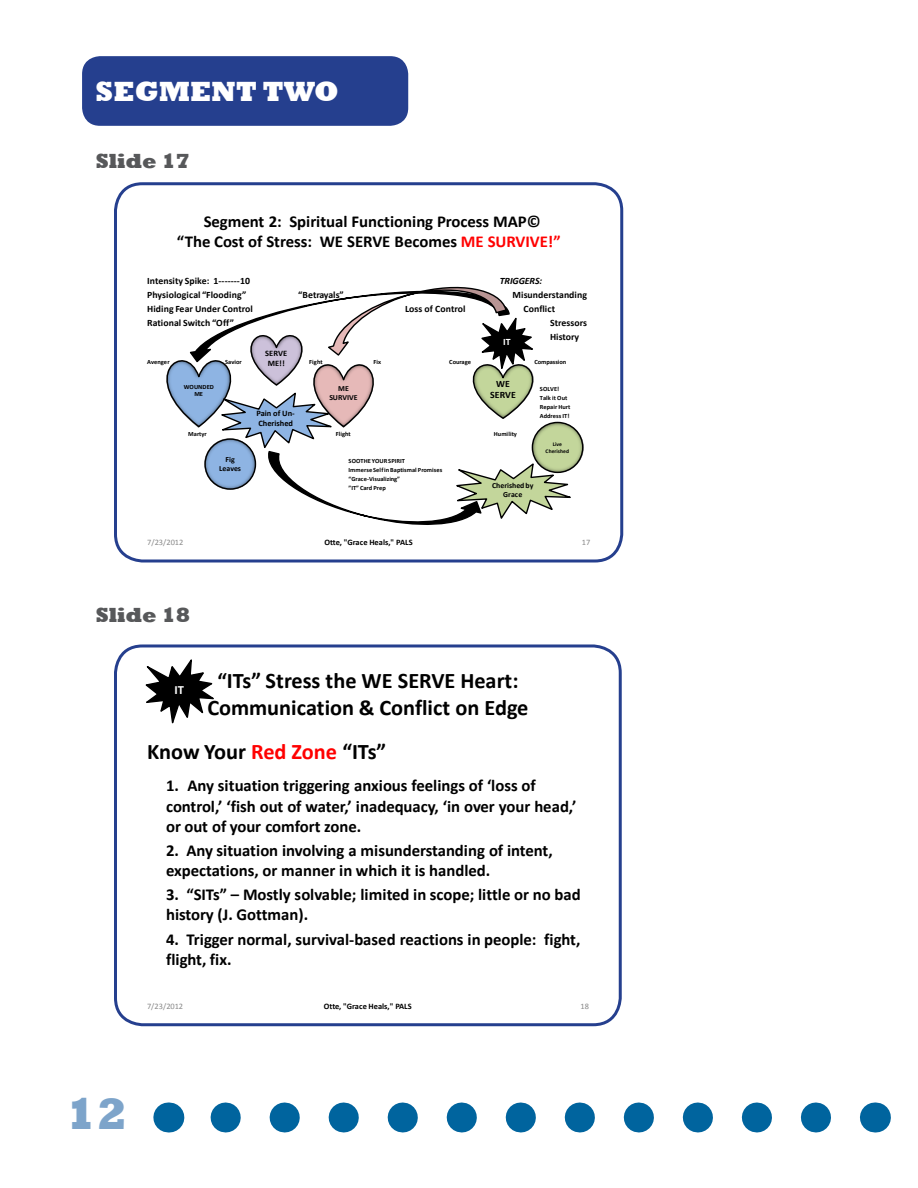
<style>
.page{position:relative;width:918px;height:1188px;background:#fff}
.page>*{position:absolute;margin:0;border:0;box-sizing:border-box;transform-origin:0 0}
.t1{font:800 45px "Rockwell";color:#7da4ca}
.t2{font:800 28.5px "Rockwell";color:#fff}
.t3{font:700 22.35px/26.7px "Calibri";color:#000;text-align:center}
.Subhead_Rockwell_gra{font:800 21px "Rockwell";letter-spacing:-.01em;color:#57585a}
.t4{font:700 16.65px/20.1px "Calibri";letter-spacing:-.005em;color:#000}
.t5{font:700 12.6px "Calibri";color:#fff}
.t6{font:700 9.75px/13.8px "Calibri";letter-spacing:.005em;color:#000}
.t7{font:italic 700 9.75px "Calibri";letter-spacing:-.01em;color:#000}
.t8{font:700 9.75px "Calibri";color:#fff}
.t9{font:700 8.4px "Calibri";letter-spacing:-.005em;color:#000}
.t10{font:8.4px "Calibri";letter-spacing:-.005em;color:#898989}
.t11{font:700 8.25px/10.1px "Calibri";letter-spacing:-.005em;color:#000}
.t12{font:8.25px "Calibri";letter-spacing:-.005em;color:#898989}
.t13{font:700 7.8px/9.1px "Calibri";color:#000;text-align:center}
.t14{font:700 6.45px/9px "Calibri";color:#000}
.t15{font:700 5.55px/6.6px "Calibri";color:#000;text-align:center}
.s1{color:#f00}
.s2{font-size:21.75px}
</style>
<div class="page">
<svg style="left:210px;top:1102px;width:606px;height:30px"></svg>
<hr style="left:875px;top:1102px;width:1px;height:30px;background:#00649e">
<hr style="left:168px;top:1102px;width:1px;height:30px;background:#00649e">
<svg style="left:166px;top:286px;width:418px;height:239px"></svg>
<div style="left:114px;top:182px;width:509px;height:381px;border:3px solid #253f8e;border-radius:27px"></div>
<svg style="left:145px;top:659px;width:69px;height:65px"></svg>
<div style="left:114px;top:644px;width:508px;height:382px;border:3px solid #253f8e;border-radius:27px"></div>
<div style="left:82px;top:56px;width:326px;height:70px;background:#253f8e;border-radius:18px"></div>
<p class="t2" style="left:96px;top:75px;width:245px">SEGMENT TWO</p>
<p class="Subhead_Rockwell_gra" style="left:96px;top:149px;width:96px">Slide 17</p>
<p class="t4" style="left:177px;top:212px;width:385px;text-align:center">Segment 2: Spiritual Functioning Process MAP©<br>“The Cost of Stress: WE SERVE Becomes <span class="s1">ME SURVIVE!”</span></p>
<p class="t6" style="left:147px;top:274px;width:104px">Intensity Spike: 1-------10</p>
<p class="t7" style="left:500px;top:275px;width:44px">TRIGGERS:</p>
<p class="t6" style="left:147px;top:288px;width:101px">Physiological “Flooding”</p>
<p class="t6" style="left:298px;top:288px;width:47px">“Betrayals”</p>
<p class="t6" style="left:513px;top:288px;width:76px">Misunderstanding</p>
<p class="t6" style="left:147px;top:302px;width:107px">Hiding Fear Under Control</p>
<p class="t6" style="left:405px;top:302px;width:62px">Loss of Control</p>
<p class="t6" style="left:523px;top:302px;width:33px">Conflict</p>
<p class="t6" style="left:147px;top:316px;width:88px">Rational Switch “Off”</p>
<p class="t6" style="left:550px;top:316px;width:38px">Stressors<br>History</p>
<p class="t14" style="left:147px;top:357px;width:24px">Avenger</p>
<p class="t14" style="left:225px;top:357px;width:18px">Savior</p>
<p class="t14" style="left:309px;top:357px;width:15px">Fight</p>
<p class="t14" style="left:374px;top:357px;width:9px">Fix</p>
<p class="t14" style="left:449px;top:357px;width:23px">Courage</p>
<p class="t14" style="left:534px;top:357px;width:33px">Compassion</p>
<p class="t14" style="left:540px;top:384px;width:32px">SOLVE!<br>Talk it Out<br>Repair Hurt<br>Address IT!</p>
<p class="t14" style="left:188px;top:429px;width:20px">Martyr</p>
<p class="t14" style="left:336px;top:429px;width:17px">Flight</p>
<p class="t14" style="left:494px;top:429px;width:25px">Humility</p>
<p class="t14" style="left:349px;top:456px;width:95px">SOOTHE YOUR SPIRIT<br>Immerse Self in Baptismal Promises “Grace-Visualizing”<br>”IT” Card Prep</p>
<p class="t8" style="left:503px;top:336px;width:9px">IT</p>
<p class="t11" style="left:265px;top:348px;width:24px;text-align:center">SERVE<br>ME!!</p>
<p class="t6" style="left:490px;top:377px;width:27px;line-height:11.7px;text-align:center">WE<br>SERVE</p>
<p class="t14" style="left:184px;top:383px;width:32px;line-height:7.5px;text-align:center">WOUNDED<br>ME</p>
<p class="t13" style="left:329px;top:384px;width:30px">ME<br>SURVIVE</p>
<p class="t11" style="left:256px;top:409px;width:40px">Pain of Un-<br>Cherished</p>
<p class="t15" style="left:546px;top:441px;width:25px">Live<br>Cherished</p>
<p class="t13" style="left:219px;top:455px;width:23px">Fig<br>Leaves</p>
<p class="t13" style="left:492px;top:480px;width:43px">Cherished by<br>Grace</p>
<p class="t12" style="left:147px;top:537px;width:38px">7/23/2012</p>
<p class="t11" style="left:325px;top:537px;width:90px">Otte, "Grace Heals," PALS</p>
<p class="t12" style="left:582px;top:537px;width:10px">17</p>
<p class="Subhead_Rockwell_gra" style="left:96px;top:603px;width:96px">Slide 18</p>
<p class="t3" style="left:207px;top:667px;width:323px"><span class="s2">“</span>ITs” Stress the WE SERVE Heart:<br>Communication &amp; Conflict on Edge</p>
<p class="t3" style="left:147px;top:738px;width:241px">Know Your <span class="s1">Red Zone</span> “ITs”</p>
<p class="t4" style="left:166px;top:775px;width:412px;line-height:20.7px">1. Any situation triggering anxious feelings of ‘loss of control,’ ‘fish out of water,’ inadequacy, ‘in over your head,’ or out of your comfort zone.</p>
<p class="t4" style="left:166px;top:841px;width:388px">2. Any situation involving a misunderstanding of intent, expectations, or manner in which it is handled.</p>
<p class="t4" style="left:166px;top:885px;width:416px">3. “SITs” – Mostly solvable; limited in scope; little or no bad history (J. Gottman).</p>
<p class="t4" style="left:166px;top:929px;width:416px">4. Trigger normal, survival-based reactions in people: fight, flight, fix.</p>
<p class="t10" style="left:147px;top:1001px;width:38px">7/23/2012</p>
<p class="t9" style="left:324px;top:1001px;width:89px">Otte, "Grace Heals," PALS</p>
<p class="t10" style="left:581px;top:1001px;width:10px">18</p>
<p class="t5" style="left:175px;top:681px;width:11px">IT</p>
<h1 class="t1" style="left:65px;top:1088px;width:63px">12</h1>
</div>
